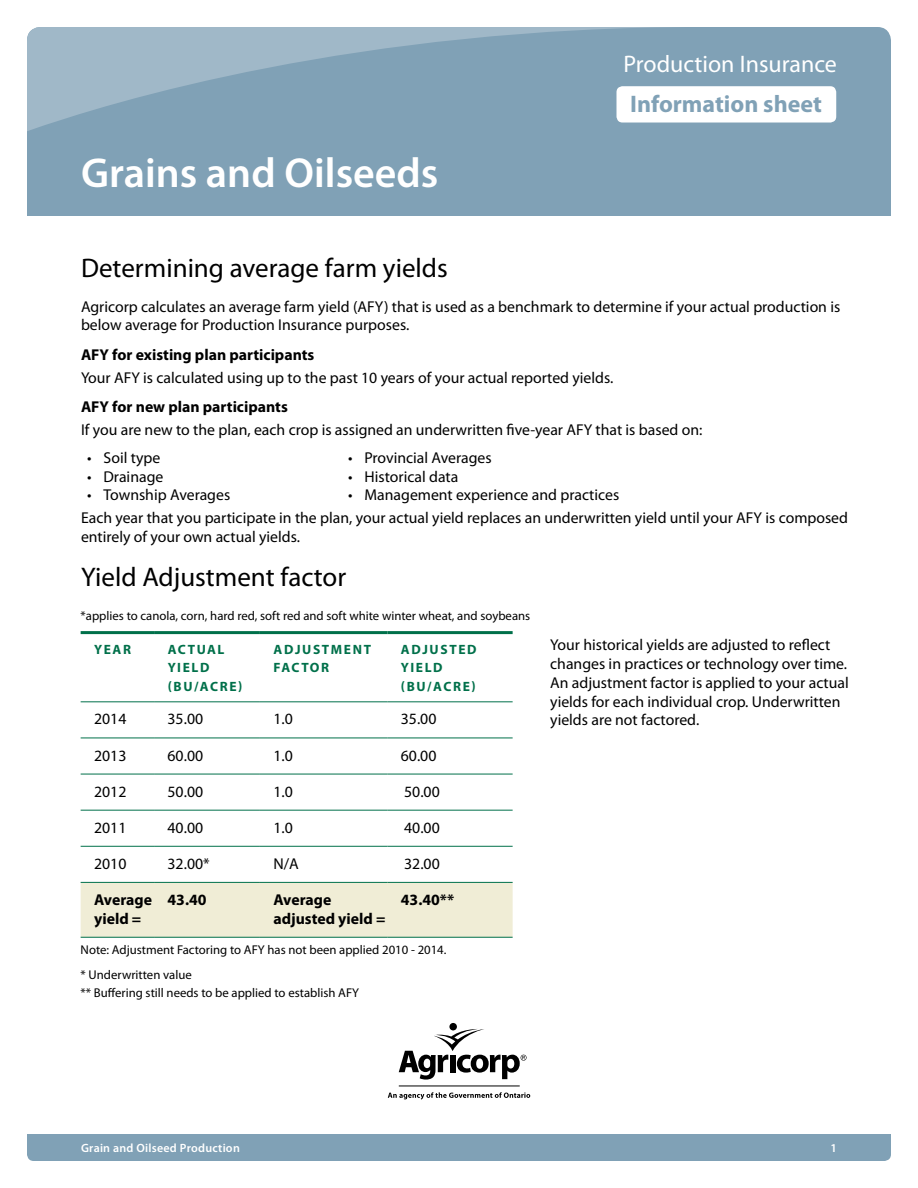
<style>
.page{position:relative;width:918px;height:1188px;background:#fff}
.page>*{position:absolute;margin:0;border:0;box-sizing:border-box;transform-origin:0 0}
.t1{font:600 42px "Myriad Pro";color:#fff}
.t2{font:27px "Myriad Pro";color:#000}
.t3{font:24px "Myriad Pro";color:#fff}
.t4{font:700 24px "Myriad Pro";color:#80a1b6}
.t5{font:15.75px/18.8px "Myriad Pro";color:#000}
.t6{font:700 15.75px/18.8px "Myriad Pro";color:#000}
.t7{font:700 13.5px/18.8px "Myriad Pro";letter-spacing:.12em;color:#00704a}
.t8{font:12.75px/24.2px "Myriad Pro";color:#000}
.t9{font:600 12px "Myriad Pro";letter-spacing:.02em;color:#fff}
</style>
<div class="page">
<div style="left:27px;top:27px;width:864px;height:189px;background:#80a1b6;border-radius:14px"></div>
<svg style="left:27px;top:27px;width:636px;height:104px"></svg>
<div style="left:27px;top:1134px;width:864px;height:27px;background:#80a1b6;border-radius:7px"></div>
<div style="left:449px;top:1023px;width:8px;height:8px;background:#000;border-radius:50%"></div>
<svg style="left:399px;top:1029px;width:128px;height:51px"></svg>
<hr style="left:399px;top:1085px;width:121px;height:1px;background:#000">
<svg style="left:388px;top:1092px;width:142px;height:8px"></svg>
<div style="left:81px;top:883px;width:432px;height:54px;background:#f0edd6"></div>
<hr style="left:81px;top:631px;width:73px;height:3px;background:#00704a">
<hr style="left:154px;top:631px;width:106px;height:3px;background:#00704a">
<hr style="left:260px;top:631px;width:127px;height:3px;background:#00704a">
<hr style="left:387px;top:631px;width:126px;height:3px;background:#00704a">
<hr style="left:81px;top:774px;width:73px;height:1px;background:#00704a">
<hr style="left:154px;top:774px;width:106px;height:1px;background:#00704a">
<hr style="left:260px;top:774px;width:127px;height:1px;background:#00704a">
<hr style="left:387px;top:774px;width:126px;height:1px;background:#00704a">
<hr style="left:81px;top:810px;width:73px;height:1px;background:#00704a">
<hr style="left:154px;top:810px;width:106px;height:1px;background:#00704a">
<hr style="left:260px;top:810px;width:127px;height:1px;background:#00704a">
<hr style="left:387px;top:810px;width:126px;height:1px;background:#00704a">
<hr style="left:81px;top:846px;width:73px;height:1px;background:#00704a">
<hr style="left:154px;top:846px;width:106px;height:1px;background:#00704a">
<hr style="left:260px;top:846px;width:127px;height:1px;background:#00704a">
<hr style="left:387px;top:846px;width:126px;height:1px;background:#00704a">
<hr style="left:81px;top:882px;width:73px;height:1px;background:#00704a">
<hr style="left:154px;top:882px;width:106px;height:1px;background:#00704a">
<hr style="left:260px;top:882px;width:127px;height:1px;background:#00704a">
<hr style="left:387px;top:882px;width:126px;height:1px;background:#00704a">
<hr style="left:81px;top:937px;width:73px;height:1px;background:#00704a">
<hr style="left:154px;top:937px;width:106px;height:1px;background:#00704a">
<hr style="left:260px;top:937px;width:127px;height:1px;background:#00704a">
<hr style="left:387px;top:937px;width:126px;height:1px;background:#00704a">
<hr style="left:81px;top:701px;width:73px;height:1px;background:#00704a">
<hr style="left:154px;top:701px;width:106px;height:1px;background:#00704a">
<hr style="left:260px;top:701px;width:127px;height:1px;background:#00704a">
<hr style="left:387px;top:701px;width:126px;height:1px;background:#00704a">
<hr style="left:81px;top:738px;width:73px;height:1px;background:#00704a">
<hr style="left:154px;top:738px;width:106px;height:1px;background:#00704a">
<hr style="left:260px;top:738px;width:127px;height:1px;background:#00704a">
<hr style="left:387px;top:738px;width:126px;height:1px;background:#00704a">
<div style="left:27px;top:186px;width:864px;height:30px;background:#80a1b6"></div>
<div style="left:616px;top:85px;width:221px;height:38px;background:#fff;border-radius:7px"></div>
<div style="left:615px;top:85px;width:223px;height:39px;border:2px solid #80a1b6;border-radius:7px"></div>
<h1 class="t1" style="left:81px;top:146px;width:359px">Grains and Oilseeds</h1>
<h3 class="t3" style="left:624px;top:49px;width:215px">Production Insurance</h3>
<h3 class="t4" style="left:630px;top:88px;width:193px">Information sheet</h3>
<h2 class="t2" style="left:81px;top:251px;width:368px">Determining average farm yields</h2>
<p class="t5" style="left:81px;top:297px;width:761px">Agricorp calculates an average farm yield (AFY) that is used as a benchmark to determine if your actual production is below average for Production Insurance purposes.</p>
<p class="t6" style="left:81px;top:345px;width:235px">AFY for existing plan participants</p>
<p class="t5" style="left:81px;top:368px;width:534px">Your AFY is calculated using up to the past 10 years of your actual reported yields.</p>
<p class="t6" style="left:81px;top:397px;width:208px">AFY for new plan participants</p>
<p class="t5" style="left:81px;top:420px;width:623px">If you are new to the plan, each crop is assigned an underwritten five-year AFY that is based on:</p>
<p class="t5" style="left:87px;top:448px;width:75px">• Soil type</p>
<p class="t5" style="left:87px;top:467px;width:78px">• Drainage</p>
<p class="t5" style="left:87px;top:486px;width:145px">• Township Averages</p>
<p class="t5" style="left:348px;top:448px;width:145px">• Provincial Averages</p>
<p class="t5" style="left:348px;top:467px;width:112px">• Historical data</p>
<p class="t5" style="left:81px;top:484px;width:769px;line-height:22.8px;text-indent:267px">• Management experience and practices<br>Each year that you participate in the plan, your actual yield replaces an underwritten yield until your AFY is composed</p>
<p class="t5" style="left:81px;top:527px;width:221px">entirely of your own actual yields.</p>
<h2 class="t2" style="left:81px;top:560px;width:267px">Yield Adjustment factor</h2>
<p class="t8" style="left:81px;top:604px;width:451px">*applies to canola, corn, hard red, soft red and soft white winter wheat, and soybeans</p>
<p class="t7" style="left:94px;top:639px;width:38px">Year</p>
<p class="t7" style="left:168px;top:639px;width:76px">Actual yield (bu/acre)</p>
<p class="t7" style="left:274px;top:639px;width:99px">Adjustment factor</p>
<p class="t7" style="left:401px;top:639px;width:77px">Adjusted yield (bu/acre)</p>
<p class="t5" style="left:94px;top:710px;width:34px">2014</p>
<p class="t5" style="left:168px;top:710px;width:37px">35.00</p>
<p class="t5" style="left:273px;top:710px;width:21px">1.0</p>
<p class="t5" style="left:401px;top:710px;width:37px">35.00</p>
<p class="t5" style="left:94px;top:746px;width:34px">2013</p>
<p class="t5" style="left:168px;top:746px;width:37px">60.00</p>
<p class="t5" style="left:273px;top:746px;width:21px">1.0</p>
<p class="t5" style="left:401px;top:746px;width:37px">60.00</p>
<p class="t5" style="left:94px;top:782px;width:34px">2012</p>
<p class="t5" style="left:168px;top:782px;width:37px">50.00</p>
<p class="t5" style="left:273px;top:782px;width:21px">1.0</p>
<p class="t5" style="left:404px;top:782px;width:37px">50.00</p>
<p class="t5" style="left:94px;top:818px;width:34px">2011</p>
<p class="t5" style="left:168px;top:818px;width:37px">40.00</p>
<p class="t5" style="left:273px;top:818px;width:21px">1.0</p>
<p class="t5" style="left:404px;top:818px;width:37px">40.00</p>
<p class="t5" style="left:94px;top:854px;width:34px">2010</p>
<p class="t5" style="left:168px;top:854px;width:44px">32.00*</p>
<p class="t5" style="left:273px;top:854px;width:27px">N/A</p>
<p class="t5" style="left:404px;top:854px;width:37px">32.00</p>
<p class="t6" style="left:94px;top:890px;width:59px">Average yield =</p>
<p class="t6" style="left:168px;top:890px;width:41px">43.40</p>
<p class="t6" style="left:273px;top:890px;width:114px">Average adjusted yield =</p>
<p class="t6" style="left:401px;top:890px;width:55px">43.40**</p>
<p class="t8" style="left:81px;top:938px;width:367px">Note: Adjustment Factoring to AFY has not been applied 2010 - 2014. * Underwritten value</p>
<p class="t8" style="left:81px;top:981px;width:280px">** Buffering still needs to be applied to establish AFY</p>
<p class="t5" style="left:550px;top:635px;width:300px">Your historical yields are adjusted to reflect changes in practices or technology over time.<br>An adjustment factor is applied to your actual yields for each individual crop. Underwritten yields are not factored.</p>
<p class="t9" style="left:81px;top:1140px;width:160px">Grain and Oilseed Production</p>
<p class="t9" style="left:831px;top:1140px;width:8px">1</p>
</div>
